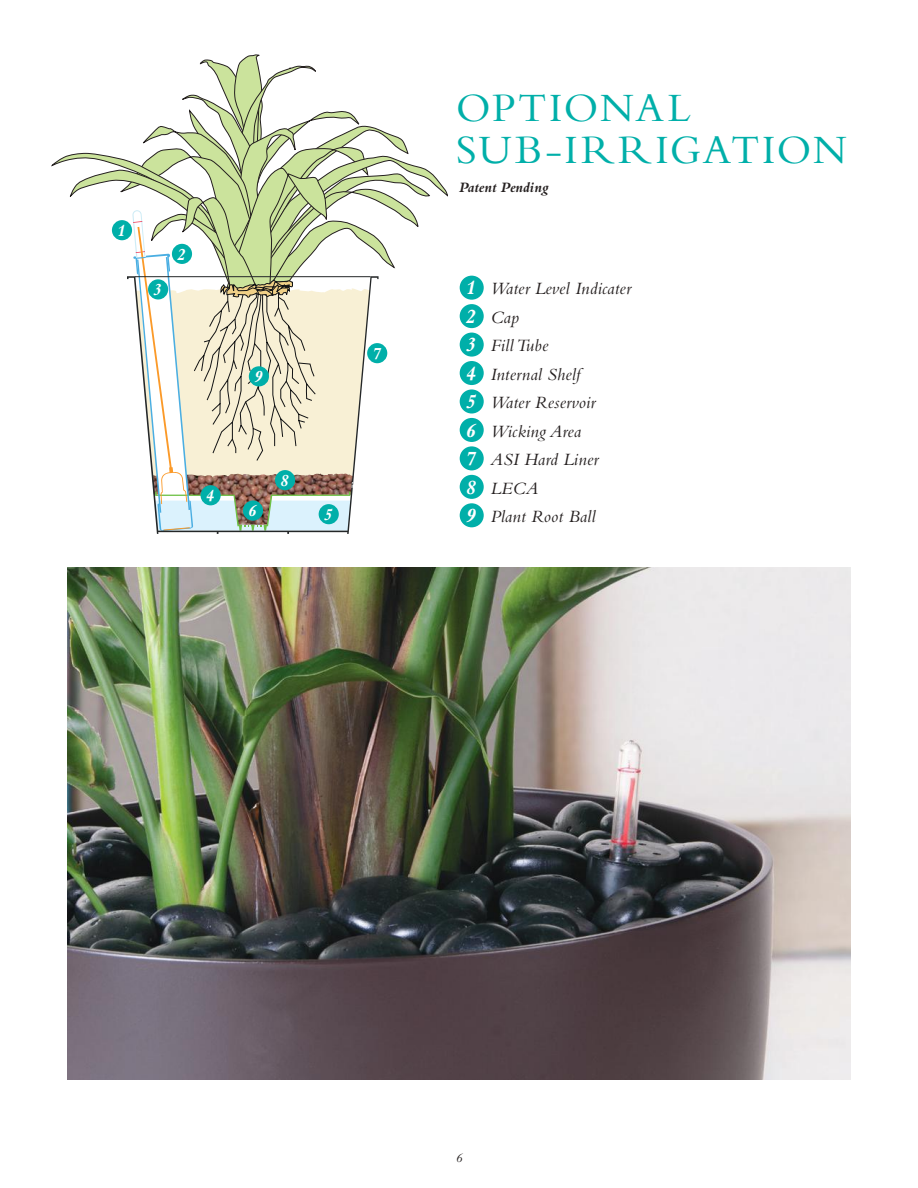
<style>
.page{position:relative;width:918px;height:1188px;background:#fff}
.page>*{position:absolute;margin:0;border:0;box-sizing:border-box;transform-origin:0 0}
.t1{font:42px/42px "Bembo";letter-spacing:.04em;color:#00afa9}
.t2{font:italic 18px/28.5px "Bembo";letter-spacing:.01em;color:#241f1f}
.t3{font:italic 700 17.55px "Bembo";color:#fff}
.t4{font:italic 700 15px "Bembo";color:#241f1f}
.t5{font:italic 13.5px "Bembo";color:#241f1f}
.s1{font-weight:700;font-size:21px;color:#fff}
</style>
<div class="page">
<div style="left:460px;top:276px;width:24px;height:24px;background:#00afa9;border-radius:50%"></div>
<div style="left:460px;top:304px;width:24px;height:24px;background:#00afa9;border-radius:50%"></div>
<div style="left:460px;top:333px;width:24px;height:24px;background:#00afa9;border-radius:50%"></div>
<div style="left:460px;top:361px;width:24px;height:24px;background:#00afa9;border-radius:50%"></div>
<div style="left:460px;top:389px;width:24px;height:25px;background:#00afa9;border-radius:50%"></div>
<div style="left:460px;top:418px;width:24px;height:24px;background:#00afa9;border-radius:50%"></div>
<div style="left:460px;top:446px;width:24px;height:24px;background:#00afa9;border-radius:50%"></div>
<div style="left:460px;top:475px;width:24px;height:24px;background:#00afa9;border-radius:50%"></div>
<div style="left:460px;top:503px;width:24px;height:24px;background:#00afa9;border-radius:50%"></div>
<img style="left:68px;top:567px;width:782px;height:513px">
<svg style="left:52px;top:54px;width:396px;height:477px"></svg>
<div style="left:112px;top:220px;width:20px;height:20px;background:#00afa9;border-radius:50%"></div>
<div style="left:172px;top:244px;width:20px;height:20px;background:#00afa9;border-radius:50%"></div>
<div style="left:148px;top:279px;width:20px;height:20px;background:#00afa9;border-radius:50%"></div>
<div style="left:201px;top:485px;width:20px;height:20px;background:#00afa9;border-radius:50%"></div>
<div style="left:319px;top:504px;width:20px;height:20px;background:#00afa9;border-radius:50%"></div>
<div style="left:243px;top:500px;width:20px;height:21px;background:#00afa9;border-radius:50%"></div>
<div style="left:275px;top:470px;width:20px;height:20px;background:#00afa9;border-radius:50%"></div>
<div style="left:249px;top:366px;width:20px;height:20px;background:#00afa9;border-radius:50%"></div>
<div style="left:367px;top:343px;width:20px;height:20px;background:#00afa9;border-radius:50%"></div>
<p class="t3" style="left:117px;top:221px;width:10px">1</p>
<p class="t3" style="left:153px;top:280px;width:10px">3</p>
<p class="t3" style="left:177px;top:244px;width:10px">2</p>
<p class="t3" style="left:254px;top:367px;width:10px">9</p>
<p class="t3" style="left:206px;top:486px;width:10px">4</p>
<p class="t3" style="left:280px;top:471px;width:10px">8</p>
<p class="t3" style="left:248px;top:501px;width:10px">6</p>
<p class="t3" style="left:324px;top:505px;width:10px">5</p>
<p class="t3" style="left:372px;top:344px;width:10px">7</p>
<h1 class="t1" style="left:456px;top:86px;width:392px">OPTIONAL<br>SUB-IRRIGATION</h1>
<p class="t4" style="left:459px;top:179px;width:91px">Patent Pending</p>
<p class="t2" style="left:466px;top:274px;width:167px"><span class="s1">1</span> Water Level Indicater<br><span class="s1">2</span> Cap<br><span class="s1">3</span> Fill Tube<br><span class="s1">4</span> Internal Shelf<br><span class="s1">5</span> Water Reservoir<br><span class="s1">6</span> Wicking Area<br><span class="s1">7</span> ASI Hard Liner<br><span class="s1">8</span> LECA<br><span class="s1">9</span> Plant Root Ball</p>
<p class="t5" style="left:456px;top:1150px;width:8px">6</p>
</div>
